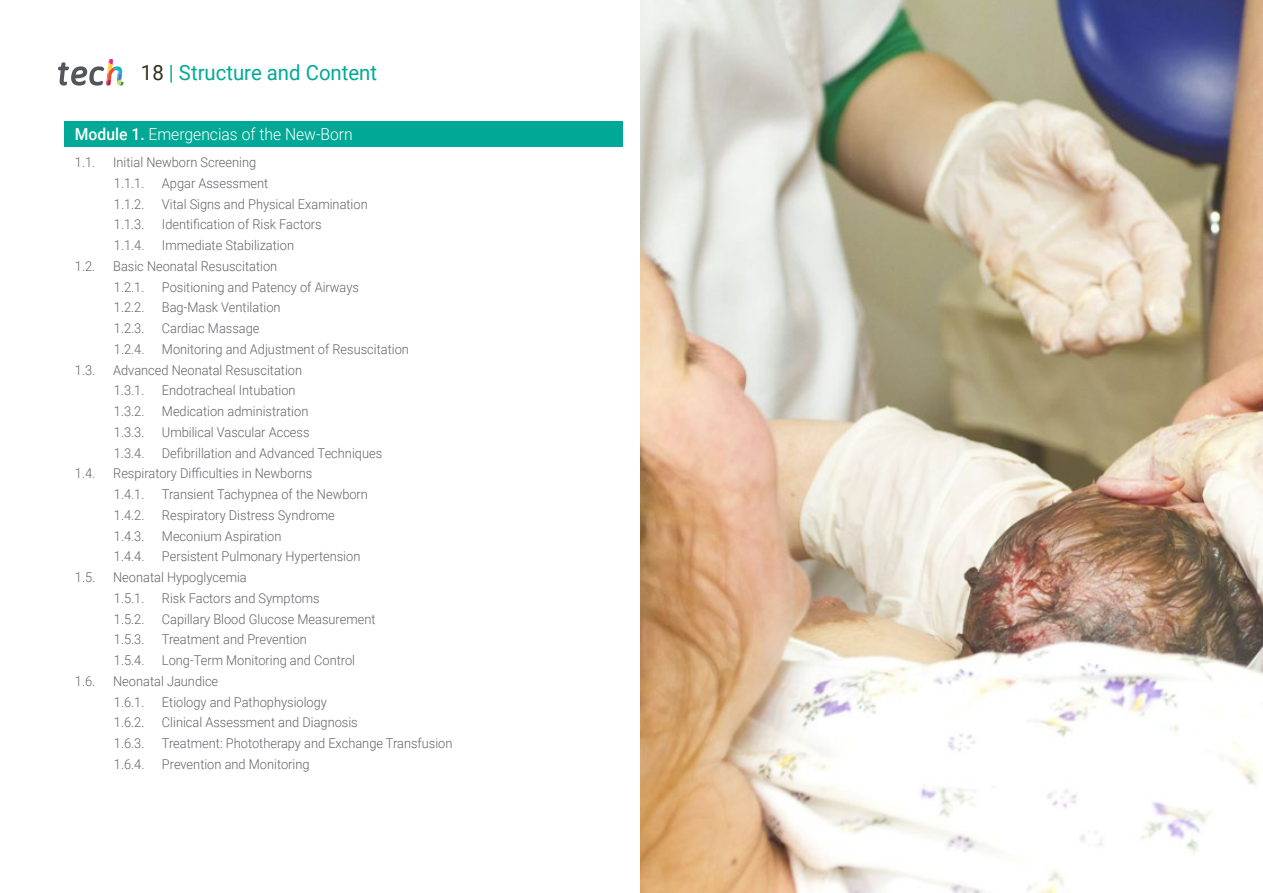
<style>
.page{position:relative;width:1263px;height:893px;background:#fff}
.page>*{position:absolute;margin:0;border:0;box-sizing:border-box;transform-origin:0 0}
.t1{font:21px "Roboto";color:#00aa97}
.t2{font:300 16.5px "Roboto";color:#fff;scale:.95 1}
.t3{font:300 13.5px/20.7px "Roboto";color:#61646a;scale:.95 1}
.s1{color:#312e20}
.s2{font-weight:500}
</style>
<div class="page">
<div style="left:64px;top:121px;width:558px;height:25px;background:#00a996"></div>
<img style="left:640px;top:0;width:623px;height:893px">
<svg style="left:58px;top:59px;width:66px;height:27px"></svg>
<h1 class="t1" style="left:141px;top:57px;width:238px"><span class="s1">18</span> | Structure and Content</h1>
<p class="t2" style="left:75px;top:123px;width:294px"><span class="s2">Module 1.</span> Emergencias of the New-Born</p>
<p class="t3" style="left:75px;top:151px;width:23px">1.1.</p>
<p class="t3" style="left:113px;top:151px;width:152px">Initial Newborn Screening<br>1.1.1.</p>
<p class="t3" style="left:162px;top:172px;width:113px">Apgar Assessment</p>
<p class="t3" style="left:114px;top:193px;width:34px">1.1.2.</p>
<p class="t3" style="left:162px;top:193px;width:218px">Vital Signs and Physical Examination</p>
<p class="t3" style="left:114px;top:214px;width:34px">1.1.3.</p>
<p class="t3" style="left:162px;top:214px;width:170px">Identification of Risk Factors</p>
<p class="t3" style="left:114px;top:234px;width:34px">1.1.4.</p>
<p class="t3" style="left:162px;top:234px;width:141px">Immediate Stabilization</p>
<p class="t3" style="left:75px;top:255px;width:23px">1.2.</p>
<p class="t3" style="left:113px;top:255px;width:174px">Basic Neonatal Resuscitation<br>1.2.1.</p>
<p class="t3" style="left:162px;top:276px;width:209px">Positioning and Patency of Airways</p>
<p class="t3" style="left:114px;top:297px;width:34px">1.2.2.</p>
<p class="t3" style="left:162px;top:297px;width:126px">Bag-Mask Ventilation</p>
<p class="t3" style="left:114px;top:317px;width:34px">1.2.3.</p>
<p class="t3" style="left:162px;top:317px;width:104px">Cardiac Massage</p>
<p class="t3" style="left:114px;top:338px;width:34px">1.2.4.</p>
<p class="t3" style="left:162px;top:338px;width:262px">Monitoring and Adjustment of Resuscitation</p>
<p class="t3" style="left:75px;top:359px;width:23px">1.3.</p>
<p class="t3" style="left:113px;top:359px;width:200px">Advanced Neonatal Resuscitation<br>1.3.1.</p>
<p class="t3" style="left:162px;top:380px;width:142px">Endotracheal Intubation</p>
<p class="t3" style="left:114px;top:400px;width:34px">1.3.2.</p>
<p class="t3" style="left:162px;top:400px;width:156px">Medication administration</p>
<p class="t3" style="left:114px;top:421px;width:34px">1.3.3.</p>
<p class="t3" style="left:162px;top:421px;width:157px">Umbilical Vascular Access</p>
<p class="t3" style="left:114px;top:442px;width:34px">1.3.4.</p>
<p class="t3" style="left:162px;top:442px;width:233px">Defibrillation and Advanced Techniques</p>
<p class="t3" style="left:75px;top:463px;width:23px">1.4.</p>
<p class="t3" style="left:113px;top:463px;width:211px">Respiratory Difficulties in Newborns<br>1.4.1.</p>
<p class="t3" style="left:162px;top:483px;width:218px">Transient Tachypnea of the Newborn</p>
<p class="t3" style="left:114px;top:504px;width:34px">1.4.2.</p>
<p class="t3" style="left:162px;top:504px;width:184px">Respiratory Distress Syndrome</p>
<p class="t3" style="left:114px;top:525px;width:34px">1.4.3.</p>
<p class="t3" style="left:162px;top:525px;width:127px">Meconium Aspiration</p>
<p class="t3" style="left:114px;top:546px;width:34px">1.4.4.</p>
<p class="t3" style="left:162px;top:546px;width:210px">Persistent Pulmonary Hypertension</p>
<p class="t3" style="left:75px;top:566px;width:23px">1.5.</p>
<p class="t3" style="left:113px;top:566px;width:142px">Neonatal Hypoglycemia<br>1.5.1.</p>
<p class="t3" style="left:162px;top:587px;width:168px">Risk Factors and Symptoms</p>
<p class="t3" style="left:114px;top:608px;width:34px">1.5.2.</p>
<p class="t3" style="left:162px;top:608px;width:226px">Capillary Blood Glucose Measurement</p>
<p class="t3" style="left:114px;top:629px;width:34px">1.5.3.</p>
<p class="t3" style="left:162px;top:629px;width:154px">Treatment and Prevention</p>
<p class="t3" style="left:114px;top:649px;width:34px">1.5.4.</p>
<p class="t3" style="left:162px;top:649px;width:205px">Long-Term Monitoring and Control</p>
<p class="t3" style="left:75px;top:670px;width:23px">1.6.</p>
<p class="t3" style="left:113px;top:670px;width:112px">Neonatal Jaundice<br>1.6.1.</p>
<p class="t3" style="left:162px;top:691px;width:175px">Etiology and Pathophysiology</p>
<p class="t3" style="left:114px;top:712px;width:34px">1.6.2.</p>
<p class="t3" style="left:162px;top:712px;width:208px">Clinical Assessment and Diagnosis</p>
<p class="t3" style="left:114px;top:732px;width:34px">1.6.3.</p>
<p class="t3" style="left:162px;top:732px;width:307px">Treatment: Phototherapy and Exchange Transfusion</p>
<p class="t3" style="left:114px;top:753px;width:34px">1.6.4.</p>
<p class="t3" style="left:162px;top:753px;width:157px">Prevention and Monitoring</p>
</div>
